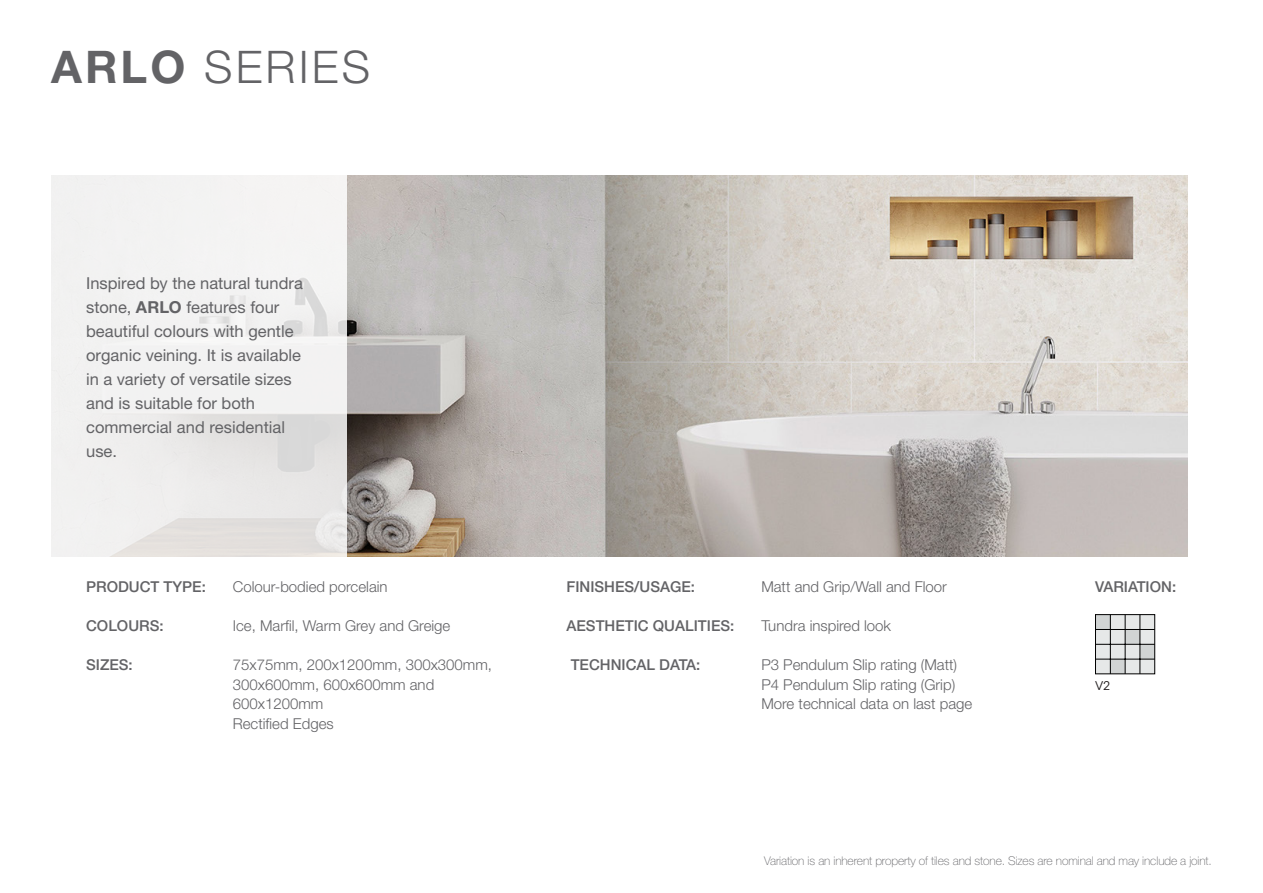
<style>
.page{position:relative;width:1263px;height:893px;background:#fff}
.page>*{position:absolute;margin:0;border:0;box-sizing:border-box;transform-origin:0 0}
.t1{font:300 45px "Helvetica Neue LT Std";letter-spacing:.07em;color:#636366}
.t2{font:16.5px/24px "Helvetica Neue LT Std";color:#636366}
.t3{font:300 15px/19.5px "Helvetica Neue LT Std";color:#636366}
.t4{font:500 15px "Helvetica Neue LT Std";color:#636366}
.t5{font:100 12px "Helvetica Neue LT Std";letter-spacing:-.01em;color:#636366}
.t6{font:12px "ITC Avant Garde Std";color:#231f20}
.s1{font-weight:700}
</style>
<div class="page">
<img style="left:347px;top:176px;width:840px;height:381px">
<svg style="left:51px;top:175px;width:296px;height:382px;fill:#f2f1f1"></svg>
<div style="left:1095px;top:614px;width:60px;height:60px;background:#e6e8e8"></div>
<div style="left:1096px;top:615px;width:14px;height:14px;background:#d1d4d4"></div>
<div style="left:1125px;top:629px;width:15px;height:15px;background:#d1d4d4"></div>
<div style="left:1110px;top:659px;width:15px;height:15px;background:#d1d4d4"></div>
<div style="left:1140px;top:644px;width:14px;height:15px;background:#d1d4d4"></div>
<div style="left:1095px;top:614px;width:60px;height:60px;border:1px solid #000"></div>
<hr style="left:1110px;top:615px;width:1px;height:59px;background:#000">
<hr style="left:1125px;top:615px;width:1px;height:59px;background:#000">
<hr style="left:1140px;top:615px;width:1px;height:59px;background:#000">
<hr style="left:1095px;top:659px;width:60px;height:1px;background:#000">
<hr style="left:1095px;top:644px;width:60px;height:1px;background:#000">
<hr style="left:1095px;top:629px;width:60px;height:1px;background:#000">
<h1 class="t1" style="left:51px;top:40px;width:321px"><span class="s1">ARLO</span> SERIES</h1>
<p class="t2" style="left:86px;top:271px;width:218px">Inspired by the natural tundra stone, <span class="s1">ARLO</span> features four beautiful colours with gentle</p>
<p class="t2" style="left:86px;top:343px;width:217px">organic veining. It is available in a variety of versatile sizes and is suitable for both commercial and residential use.</p>
<p class="t4" style="left:86px;top:578px;width:121px">PRODUCT TYPE:</p>
<p class="t4" style="left:86px;top:617px;width:79px">COLOURS:</p>
<p class="t4" style="left:86px;top:656px;width:48px">SIZES:</p>
<p class="t3" style="left:233px;top:577px;width:156px">Colour-bodied porcelain</p>
<p class="t3" style="left:233px;top:616px;width:219px">Ice, Marfil, Warm Grey and Greige</p>
<p class="t3" style="left:233px;top:655px;width:261px">75x75mm, 200x1200mm, 300x300mm,<br>300x600mm, 600x600mm and<br>600x1200mm</p>
<p class="t3" style="left:233px;top:713px;width:102px">Rectified Edges</p>
<p class="t4" style="left:566px;top:578px;width:130px">FINISHES/USAGE:</p>
<p class="t4" style="left:566px;top:617px;width:169px">AESTHETIC QUALITIES:</p>
<p class="t4" style="left:571px;top:656px;width:131px">TECHNICAL DATA:</p>
<p class="t3" style="left:761px;top:577px;width:187px">Matt and Grip/Wall and Floor</p>
<p class="t3" style="left:761px;top:616px;width:131px">Tundra inspired look</p>
<p class="t3" style="left:761px;top:655px;width:197px">P3 Pendulum Slip rating (Matt)</p>
<p class="t3" style="left:761px;top:674px;width:195px">P4 Pendulum Slip rating (Grip)</p>
<p class="t3" style="left:761px;top:694px;width:212px">More technical data on last page</p>
<p class="t4" style="left:1095px;top:578px;width:83px">VARIATION:</p>
<p class="t6" style="left:1095px;top:679px;width:17px">V2</p>
<p class="t5" style="left:764px;top:854px;width:449px">Variation is an inherent property of tiles and stone. Sizes are nominal and may include a joint.</p>
</div>
